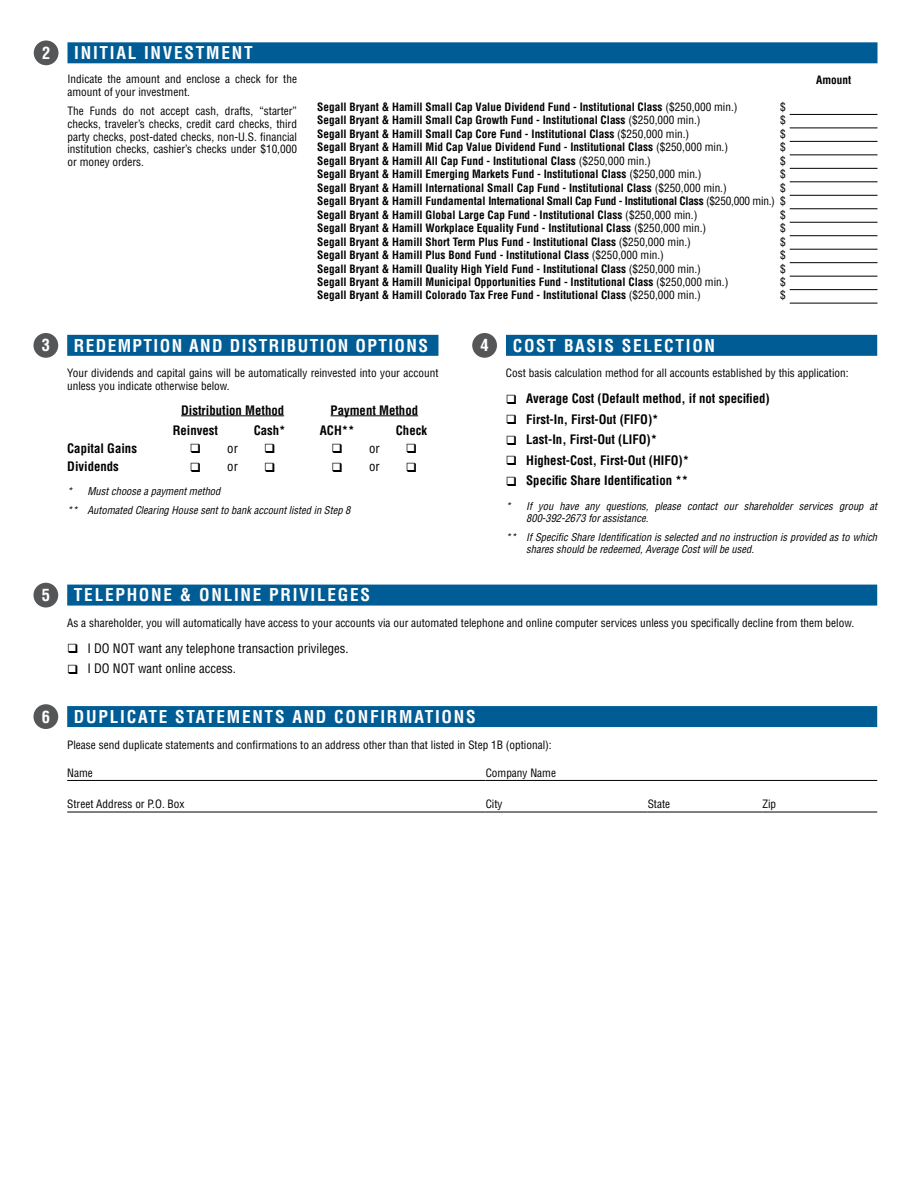
<style>
.page{position:relative;width:918px;height:1188px;background:#fff}
.page>*{position:absolute;margin:0;border:0;box-sizing:border-box;transform-origin:0 0}
.t1{font:700 condensed 17.25px "Helvetica LT Std";letter-spacing:.1em;color:#fff}
.t2{font:700 condensed 17.25px "Helvetica LT Std";letter-spacing:.08em;color:#fff}
.t3{font:700 condensed 16.5px "Helvetica LT Std";color:#fff}
.t4{font:700 condensed 12.75px "Helvetica LT Std";color:#000}
.t5{font:condensed 12.75px "Helvetica LT Std";color:#000}
.t6{font:700 condensed 11.25px/13.5px "Helvetica LT Std";color:#000;text-align:justify}
.t7{font:condensed 11.25px/12.8px "Helvetica LT Std";color:#000}
.t8{font:italic condensed 10.5px/12px "Helvetica LT Std";color:#000}
.s1{font-weight:400}
</style>
<div class="page">
<div style="left:34px;top:40px;width:25px;height:25px;background:#545657;border-radius:50%"></div>
<div style="left:68px;top:42px;width:810px;height:21px;background:#005c95"></div>
<hr style="left:790px;top:114px;width:88px;height:1px;background:#000">
<hr style="left:790px;top:128px;width:88px;height:1px;background:#000">
<hr style="left:790px;top:141px;width:88px;height:1px;background:#000">
<hr style="left:790px;top:154px;width:88px;height:1px;background:#000">
<hr style="left:790px;top:168px;width:88px;height:1px;background:#000">
<hr style="left:790px;top:181px;width:88px;height:1px;background:#000">
<hr style="left:790px;top:195px;width:88px;height:1px;background:#000">
<hr style="left:790px;top:208px;width:88px;height:1px;background:#000">
<hr style="left:790px;top:222px;width:88px;height:1px;background:#000">
<hr style="left:790px;top:235px;width:88px;height:1px;background:#000">
<hr style="left:790px;top:249px;width:88px;height:1px;background:#000">
<hr style="left:790px;top:262px;width:88px;height:1px;background:#000">
<hr style="left:790px;top:276px;width:88px;height:1px;background:#000">
<hr style="left:790px;top:289px;width:88px;height:1px;background:#000">
<hr style="left:790px;top:303px;width:88px;height:1px;background:#000">
<div style="left:33px;top:333px;width:25px;height:25px;background:#545657;border-radius:50%"></div>
<div style="left:67px;top:335px;width:371px;height:21px;background:#005c95"></div>
<hr style="left:181px;top:416px;width:103px;height:1px;background:#000">
<hr style="left:331px;top:416px;width:87px;height:1px;background:#000">
<div style="left:472px;top:333px;width:25px;height:25px;background:#545657;border-radius:50%"></div>
<div style="left:506px;top:335px;width:371px;height:21px;background:#005c95"></div>
<div style="left:33px;top:583px;width:25px;height:25px;background:#545657;border-radius:50%"></div>
<div style="left:67px;top:585px;width:810px;height:21px;background:#005c95"></div>
<div style="left:33px;top:704px;width:25px;height:25px;background:#545657;border-radius:50%"></div>
<div style="left:67px;top:706px;width:810px;height:21px;background:#005c95"></div>
<hr style="left:67px;top:780px;width:419px;height:1px;background:#000">
<hr style="left:486px;top:780px;width:391px;height:1px;background:#000">
<hr style="left:67px;top:812px;width:419px;height:1px;background:#000">
<hr style="left:486px;top:812px;width:162px;height:1px;background:#000">
<hr style="left:648px;top:812px;width:114px;height:1px;background:#000">
<hr style="left:762px;top:812px;width:115px;height:1px;background:#000">
<h2 class="t3" style="left:42px;top:42px;width:10px">2</h2>
<h1 class="t1" style="left:74px;top:42px;width:180px">INITIAL INVESTMENT</h1>
<p class="t7" style="left:68px;top:72px;width:231px">Indicate the amount and enclose a check for the amount of your investment.</p>
<p class="t7" style="left:68px;top:104px;width:231px;text-align:justify">The Funds do not accept cash, drafts, “starter” checks, traveler’s checks, credit card checks, third party checks, post-dated checks, non-U.S. financial institution checks, cashier’s checks under $10,000 or money orders.</p>
<p class="t6" style="left:317px;top:100px;width:422px">Segall Bryant &amp; Hamill Small Cap Value Dividend Fund - Institutional Class <span class="s1">($250,000 min.)</span></p>
<p class="t7" style="left:780px;top:100px;width:7px">$</p>
<p class="t6" style="left:317px;top:113px;width:385px">Segall Bryant &amp; Hamill Small Cap Growth Fund - Institutional Class <span class="s1">($250,000 min.)</span></p>
<p class="t7" style="left:780px;top:114px;width:7px">$</p>
<p class="t6" style="left:317px;top:127px;width:374px">Segall Bryant &amp; Hamill Small Cap Core Fund - Institutional Class <span class="s1">($250,000 min.)</span></p>
<p class="t7" style="left:780px;top:127px;width:7px">$</p>
<p class="t6" style="left:317px;top:140px;width:412px">Segall Bryant &amp; Hamill Mid Cap Value Dividend Fund - Institutional Class <span class="s1">($250,000 min.)</span></p>
<p class="t7" style="left:780px;top:141px;width:7px">$</p>
<p class="t6" style="left:317px;top:154px;width:335px">Segall Bryant &amp; Hamill All Cap Fund - Institutional Class <span class="s1">($250,000 min.)</span></p>
<p class="t7" style="left:780px;top:154px;width:7px">$</p>
<p class="t6" style="left:317px;top:167px;width:386px">Segall Bryant &amp; Hamill Emerging Markets Fund - Institutional Class <span class="s1">($250,000 min.)</span></p>
<p class="t7" style="left:780px;top:168px;width:7px">$</p>
<p class="t6" style="left:317px;top:181px;width:411px">Segall Bryant &amp; Hamill International Small Cap Fund - Institutional Class <span class="s1">($250,000 min.)</span></p>
<p class="t6" style="left:317px;top:181px;width:470px;text-indent:463px"><span class="s1">$ </span>Segall Bryant &amp; Hamill Fundamental International Small Cap Fund - Institutional Class <span class="s1">($250,000 min.) $ </span>Segall Bryant &amp; Hamill Global Large Cap Fund - Institutional Class <span class="s1">($250,000 min.)</span></p>
<p class="t7" style="left:780px;top:208px;width:7px">$</p>
<p class="t6" style="left:317px;top:221px;width:391px">Segall Bryant &amp; Hamill Workplace Equality Fund - Institutional Class <span class="s1">($250,000 min.)</span></p>
<p class="t7" style="left:780px;top:222px;width:7px">$</p>
<p class="t6" style="left:317px;top:235px;width:375px">Segall Bryant &amp; Hamill Short Term Plus Fund - Institutional Class <span class="s1">($250,000 min.)</span></p>
<p class="t7" style="left:780px;top:235px;width:7px">$</p>
<p class="t6" style="left:317px;top:248px;width:348px">Segall Bryant &amp; Hamill Plus Bond Fund - Institutional Class <span class="s1">($250,000 min.)</span></p>
<p class="t7" style="left:780px;top:249px;width:7px">$</p>
<p class="t6" style="left:317px;top:262px;width:385px">Segall Bryant &amp; Hamill Quality High Yield Fund - Institutional Class <span class="s1">($250,000 min.)</span></p>
<p class="t7" style="left:780px;top:262px;width:7px">$</p>
<p class="t6" style="left:317px;top:275px;width:413px">Segall Bryant &amp; Hamill Municipal Opportunities Fund - Institutional Class <span class="s1">($250,000 min.)</span></p>
<p class="t7" style="left:780px;top:275px;width:7px">$</p>
<p class="t6" style="left:317px;top:289px;width:385px">Segall Bryant &amp; Hamill Colorado Tax Free Fund - Institutional Class <span class="s1">($250,000 min.)</span></p>
<p class="t7" style="left:780px;top:289px;width:7px">$</p>
<p class="t6" style="left:816px;top:73px;width:37px">Amount</p>
<h2 class="t3" style="left:42px;top:335px;width:10px">3</h2>
<h1 class="t2" style="left:74px;top:334px;width:356px">REDEMPTION AND DISTRIBUTION OPTIONS</h1>
<p class="t7" style="left:67px;top:367px;width:373px">Your dividends and capital gains will be automatically reinvested into your account unless you indicate otherwise below.</p>
<p class="t4" style="left:181px;top:402px;width:105px">Distribution Method</p>
<p class="t4" style="left:331px;top:402px;width:89px">Payment Method</p>
<p class="t4" style="left:173px;top:422px;width:47px">Reinvest</p>
<p class="t4" style="left:254px;top:422px;width:33px">Cash*</p>
<p class="t4" style="left:320px;top:422px;width:36px">ACH**</p>
<p class="t4" style="left:396px;top:422px;width:33px">Check</p>
<p class="t4" style="left:67px;top:440px;width:71px">Capital Gains</p>
<p class="t5" style="left:190px;top:440px;width:50px">❑ or</p>
<p class="t5" style="left:332px;top:440px;width:50px">❑ or</p>
<p class="t4" style="left:67px;top:458px;width:53px">Dividends</p>
<p class="t5" style="left:190px;top:458px;width:50px">❑ or</p>
<p class="t5" style="left:332px;top:458px;width:50px">❑ or</p>
<p class="t8" style="left:67px;top:482px;width:285px;line-height:18.8px">* Must choose a payment method<br>** Automated Clearing House sent to bank account listed in Step 8</p>
<h2 class="t3" style="left:480px;top:335px;width:10px">4</h2>
<h1 class="t1" style="left:513px;top:334px;width:204px">COST BASIS SELECTION</h1>
<p class="t7" style="left:506px;top:367px;width:344px">Cost basis calculation method for all accounts established by this application:</p>
<p class="t4" style="left:506px;top:390px;width:265px">❑ Average Cost (Default method, if not specified)</p>
<p class="t4" style="left:506px;top:411px;width:154px">❑ First-In, First-Out (FIFO)*</p>
<p class="t4" style="left:506px;top:432px;width:153px">❑ Last-In, First-Out (LIFO)*</p>
<p class="t4" style="left:506px;top:452px;width:185px">❑ Highest-Cost, First-Out (HIFO)*</p>
<p class="t4" style="left:506px;top:473px;width:184px">❑ Specific Share Identification **</p>
<p class="t8" style="left:526px;top:501px;width:353px;text-indent:-20px">* If you have any questions, please contact our shareholder services group at<br>800-392-2673 for assistance.</p>
<p class="t8" style="left:526px;top:531px;width:353px;text-indent:-20px">** If Specific Share Identification is selected and no instruction is provided as to which shares should be redeemed, Average Cost will be used.</p>
<h2 class="t3" style="left:42px;top:585px;width:10px">5</h2>
<h1 class="t1" style="left:74px;top:584px;width:298px">TELEPHONE &amp; ONLINE PRIVILEGES</h1>
<p class="t7" style="left:67px;top:616px;width:789px">As a shareholder, you will automatically have access to your accounts via our automated telephone and online computer services unless you specifically decline from them below.</p>
<p class="t5" style="left:67px;top:640px;width:283px">❑ I DO NOT want any telephone transaction privileges.</p>
<p class="t5" style="left:67px;top:661px;width:170px">❑ I DO NOT want online access.</p>
<h2 class="t3" style="left:42px;top:706px;width:10px">6</h2>
<h1 class="t1" style="left:74px;top:706px;width:403px">DUPLICATE STATEMENTS AND CONFIRMATIONS</h1>
<p class="t7" style="left:67px;top:738px;width:486px">Please send duplicate statements and confirmations to an address other than that listed in Step 1B (optional):</p>
<p class="t7" style="left:67px;top:766px;width:27px">Name</p>
<p class="t7" style="left:486px;top:766px;width:72px">Company Name</p>
<p class="t7" style="left:67px;top:798px;width:119px">Street Address or P.O. Box</p>
<p class="t7" style="left:486px;top:798px;width:18px">City</p>
<p class="t7" style="left:648px;top:798px;width:24px">State</p>
<p class="t7" style="left:762px;top:798px;width:15px">Zip</p>
</div>
